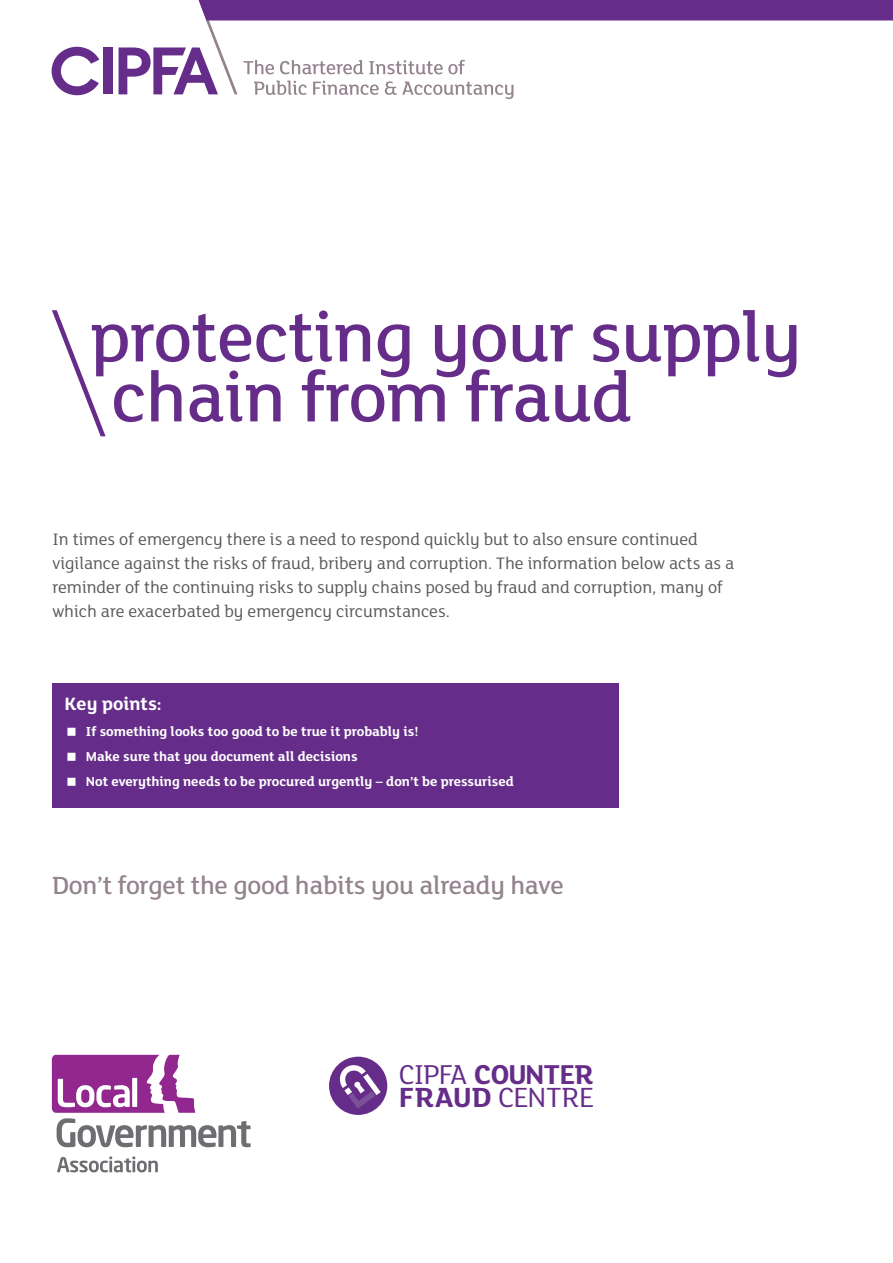
<style>
.page{position:relative;width:893px;height:1263px;background:#fff}
.page>*{position:absolute;margin:0;border:0;box-sizing:border-box;transform-origin:0 0}
.Cover_head_A_2_deck{font:500 75px "FS Lola";letter-spacing:-.01em;color:#652d89}
.t1{font:30.15px "FS Lola";letter-spacing:-.02em;color:#652d89}
.t2{font:700 29.7px "FS Lola";letter-spacing:-.02em;color:#652d89}
.Cover_head_B_18_18{font:500 27px "FS Lola";letter-spacing:-.01em;color:#92838d}
.Subhead_A_13_16_bd{font:700 19.5px "FS Lola";color:#fff}
.Intro_12_16_Reg{font:18px/24px "FS Lola";color:#58595b}
.Bullets{font:700 14.25px "FS Lola";color:#fff}
.s1{font-weight:400}
.s2{font-weight:700}
</style>
<div class="page">
<svg style="left:52px;top:310px;width:54px;height:126px"></svg>
<svg style="left:51px;top:0;width:842px;height:99px"></svg>
<div style="left:52px;top:683px;width:567px;height:124px;background:#652d89"></div>
<svg style="left:57px;top:1156px;width:101px;height:16px"></svg>
<svg style="left:52px;top:1055px;width:199px;height:92px"></svg>
<div style="left:329px;top:1057px;width:58px;height:58px;background:#652d89;border-radius:50%"></div>
<svg style="left:338px;top:1063px;width:43px;height:46px"></svg>
<p class="Cover_head_A_2_deck" style="left:90px;top:288px;width:713px">protecting your supply</p>
<p class="Cover_head_A_2_deck" style="left:111px;top:348px;width:522px">chain from fraud</p>
<p class="Intro_12_16_Reg" style="left:52px;top:526px;width:683px">In times of emergency there is a need to respond quickly but to also ensure continued vigilance against the risks of fraud, bribery and corruption. The information below acts as a reminder of the continuing risks to supply chains posed by fraud and corruption, many of which are exacerbated by emergency circumstances.</p>
<p class="Subhead_A_13_16_bd" style="left:65px;top:691px;width:99px">Key points:</p>
<p class="Bullets" style="left:86px;top:721px;width:334px">If something looks too good to be true it probably is!</p>
<p class="Bullets" style="left:86px;top:746px;width:273px">Make sure that you document all decisions</p>
<p class="Bullets" style="left:86px;top:771px;width:429px">Not everything needs to be procured urgently – don’t be pressurised</p>
<p class="Cover_head_B_18_18" style="left:52px;top:867px;width:513px">Don’t forget the good habits you already have</p>
<p class="t2" style="left:399px;top:1053px;width:196px"><span class="s1">CIPFA</span> COUNTER</p>
<p class="t1" style="left:399px;top:1077px;width:197px"><span class="s2">FRAUD</span> CENTRE</p>
</div>
